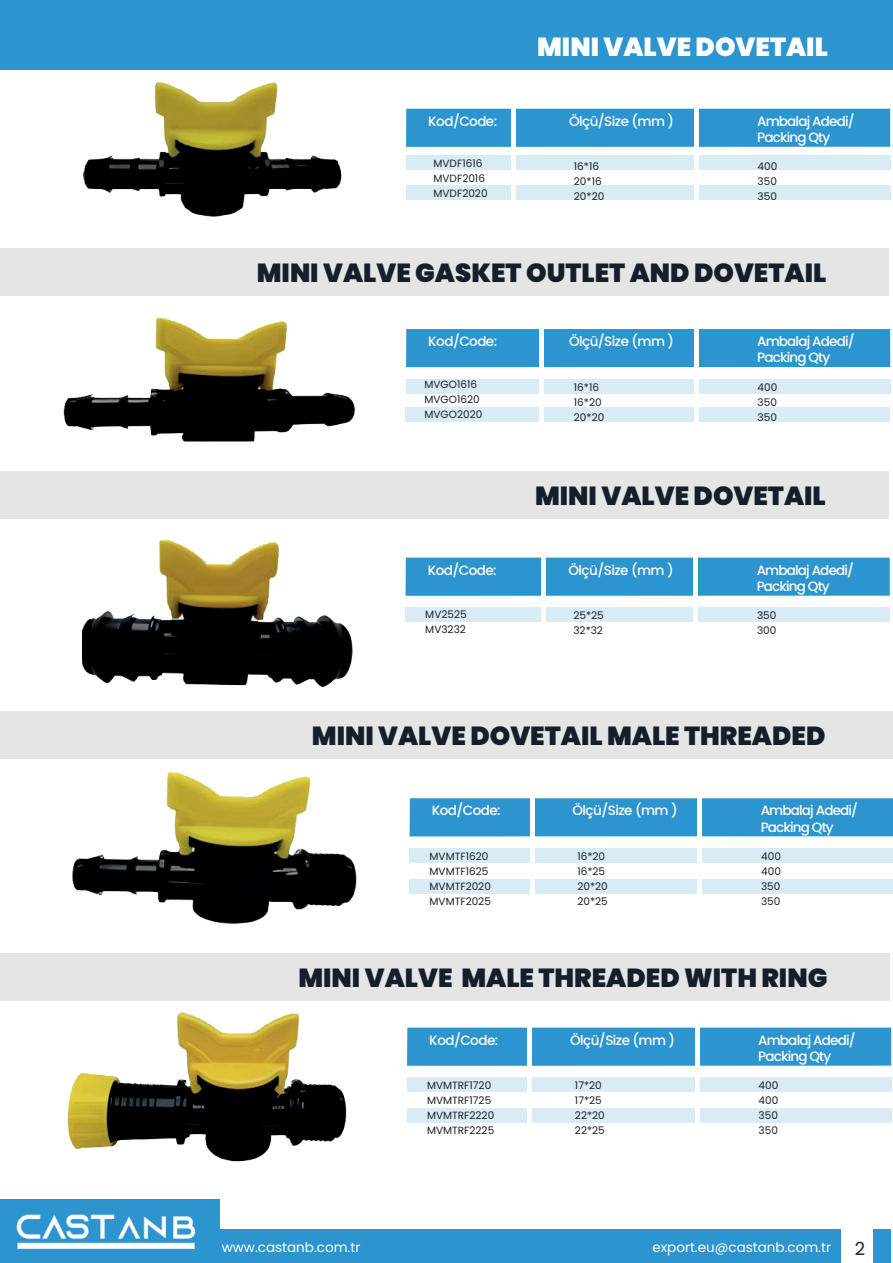
<style>
.page{position:relative;width:893px;height:1263px;background:#fff}
.page>*{position:absolute;margin:0;border:0;box-sizing:border-box;transform-origin:0 0}
.t1{font:900 26.1px "Poppins";color:#171e2b}
.t2{font:900 26.1px "Poppins";color:#fff}
.t3{font:18px "Poppins";color:#231f20}
.t4{font:500 13.5px/16.2px "Poppins";letter-spacing:-.06em;color:#fff}
.t5{font:500 13.5px "Poppins";letter-spacing:-.04em;color:#fff}
.t6{font:13.5px "Poppins";color:#fff}
.t7{font:10.5px/15px "Poppins";color:#1d2124}
</style>
<div class="page">
<div style="left:0;top:1229px;width:891px;height:34px;background:#2c94cf"></div>
<div style="left:0;top:1200px;width:219px;height:63px;background:#2c94cf"></div>
<img style="left:16px;top:1214px;width:180px;height:35px">
<div style="left:841px;top:1211px;width:32px;height:52px;background:#fff"></div>
<div style="left:0;top:0;width:893px;height:70px;background:#2c94cf"></div>
<div style="left:406px;top:155px;width:484px;height:15px;background:#d9ecf6"></div>
<div style="left:406px;top:185px;width:484px;height:15px;background:#d9ecf6"></div>
<div style="left:406px;top:109px;width:484px;height:38px;background:#2c94cf"></div>
<div style="left:511px;top:107px;width:5px;height:115px;background:#fff"></div>
<hr style="left:694px;top:103px;width:4px;height:121px;background:#fff">
<div style="left:406px;top:379px;width:484px;height:15px;background:#d9ecf6"></div>
<div style="left:406px;top:407px;width:484px;height:15px;background:#d9ecf6"></div>
<div style="left:406px;top:329px;width:484px;height:38px;background:#2c94cf"></div>
<hr style="left:540px;top:327px;width:4px;height:117px;background:#fff">
<hr style="left:694px;top:323px;width:4px;height:123px;background:#fff">
<div style="left:0;top:248px;width:889px;height:48px;background:#e4e5e4"></div>
<div style="left:406px;top:607px;width:484px;height:15px;background:#d9ecf6"></div>
<div style="left:406px;top:558px;width:484px;height:38px;background:#2c94cf"></div>
<hr style="left:541px;top:555px;width:4px;height:109px;background:#fff">
<hr style="left:694px;top:552px;width:4px;height:114px;background:#fff">
<div style="left:0;top:471px;width:889px;height:48px;background:#e4e5e4"></div>
<div style="left:410px;top:848px;width:483px;height:15px;background:#d9ecf6"></div>
<div style="left:410px;top:879px;width:483px;height:14px;background:#d9ecf6"></div>
<div style="left:410px;top:798px;width:483px;height:38px;background:#2c94cf"></div>
<hr style="left:530px;top:796px;width:4px;height:109px;background:#fff">
<hr style="left:698px;top:793px;width:4px;height:114px;background:#fff">
<div style="left:0;top:711px;width:893px;height:48px;background:#e4e5e4"></div>
<div style="left:407px;top:1077px;width:484px;height:15px;background:#d9ecf6"></div>
<div style="left:407px;top:1108px;width:484px;height:15px;background:#d9ecf6"></div>
<div style="left:407px;top:1027px;width:484px;height:39px;background:#2c94cf"></div>
<div style="left:527px;top:1025px;width:5px;height:109px;background:#fff"></div>
<hr style="left:695px;top:1022px;width:4px;height:114px;background:#fff">
<div style="left:0;top:953px;width:890px;height:48px;background:#e4e5e4"></div>
<img style="left:83px;top:82px;width:259px;height:135px">
<img style="left:63px;top:317px;width:292px;height:125px">
<img style="left:82px;top:539px;width:271px;height:149px">
<img style="left:72px;top:772px;width:285px;height:152px">
<img style="left:67px;top:1012px;width:280px;height:150px">
<h1 class="t2" style="left:537px;top:31px;width:292px">MINI VALVE DOVETAIL</h1>
<p class="t4" style="left:428px;top:113px;width:70px">Kod/Code:</p>
<p class="t5" style="left:569px;top:113px;width:107px">Ölçü/Size (mm )</p>
<p class="t4" style="left:757px;top:113px;width:99px">Ambalaj Adedi/<br>Packing Qty</p>
<p class="t7" style="left:433px;top:156px;width:56px">MVDF1616<br>MVDF2016<br>MVDF2020</p>
<p class="t7" style="left:574px;top:159px;width:32px">16*16<br>20*16<br>20*20</p>
<p class="t7" style="left:758px;top:159px;width:21px;text-align:justify">400<br>350<br>350</p>
<h1 class="t1" style="left:257px;top:258px;width:571px">MINI VALVE GASKET OUTLET AND DOVETAIL</h1>
<p class="t4" style="left:428px;top:333px;width:70px">Kod/Code:</p>
<p class="t5" style="left:569px;top:334px;width:107px">Ölçü/Size (mm )</p>
<p class="t4" style="left:757px;top:333px;width:99px">Ambalaj Adedi/<br>Packing Qty</p>
<p class="t7" style="left:424px;top:376px;width:59px">MVGO1616<br>MVGO1620<br>MVGO2020</p>
<p class="t7" style="left:574px;top:379px;width:32px">16*16<br>16*20<br>20*20</p>
<p class="t7" style="left:758px;top:379px;width:21px;text-align:justify">400<br>350<br>350</p>
<h1 class="t1" style="left:535px;top:480px;width:292px">MINI VALVE DOVETAIL</h1>
<p class="t4" style="left:428px;top:562px;width:70px">Kod/Code:</p>
<p class="t5" style="left:569px;top:562px;width:107px">Ölçü/Size (mm )</p>
<p class="t4" style="left:757px;top:562px;width:99px">Ambalaj Adedi/<br>Packing Qty</p>
<p class="t7" style="left:425px;top:607px;width:43px">MV2525<br>MV3232</p>
<p class="t7" style="left:573px;top:608px;width:32px">25*25<br>32*32</p>
<p class="t7" style="left:757px;top:608px;width:21px">350<br>300</p>
<h1 class="t1" style="left:312px;top:721px;width:515px">MINI VALVE DOVETAIL MALE THREADED</h1>
<p class="t4" style="left:432px;top:803px;width:70px">Kod/Code:</p>
<p class="t5" style="left:573px;top:803px;width:107px">Ölçü/Size (mm )</p>
<p class="t4" style="left:761px;top:803px;width:99px">Ambalaj Adedi/<br>Packing Qty</p>
<p class="t7" style="left:429px;top:849px;width:63px">MVMTF1620<br>MVMTF1625<br>MVMTF2020<br>MVMTF2025</p>
<p class="t7" style="left:577px;top:849px;width:32px">16*20<br>16*25<br>20*20<br>20*25</p>
<p class="t7" style="left:761px;top:849px;width:21px;text-align:justify">400<br>400<br>350<br>350</p>
<h1 class="t1" style="left:298px;top:962px;width:530px">MINI VALVE MALE THREADED WITH RING</h1>
<p class="t4" style="left:429px;top:1032px;width:70px">Kod/Code:</p>
<p class="t5" style="left:570px;top:1032px;width:107px">Ölçü/Size (mm )</p>
<p class="t4" style="left:758px;top:1032px;width:99px">Ambalaj Adedi/<br>Packing Qty</p>
<p class="t7" style="left:427px;top:1078px;width:69px">MVMTRF1720<br>MVMTRF1725<br>MVMTRF2220<br>MVMTRF2225</p>
<p class="t7" style="left:575px;top:1078px;width:31px">17*20<br>17*25<br>22*20<br>22*25</p>
<p class="t7" style="left:759px;top:1078px;width:21px;text-align:justify">400<br>400<br>350<br>350</p>
<p class="t6" style="left:222px;top:1239px;width:140px">www.castanb.com.tr</p>
<p class="t6" style="left:652px;top:1239px;width:180px">export.eu@castanb.com.tr</p>
<h2 class="t3" style="left:855px;top:1238px;width:12px">2</h2>
</div>
